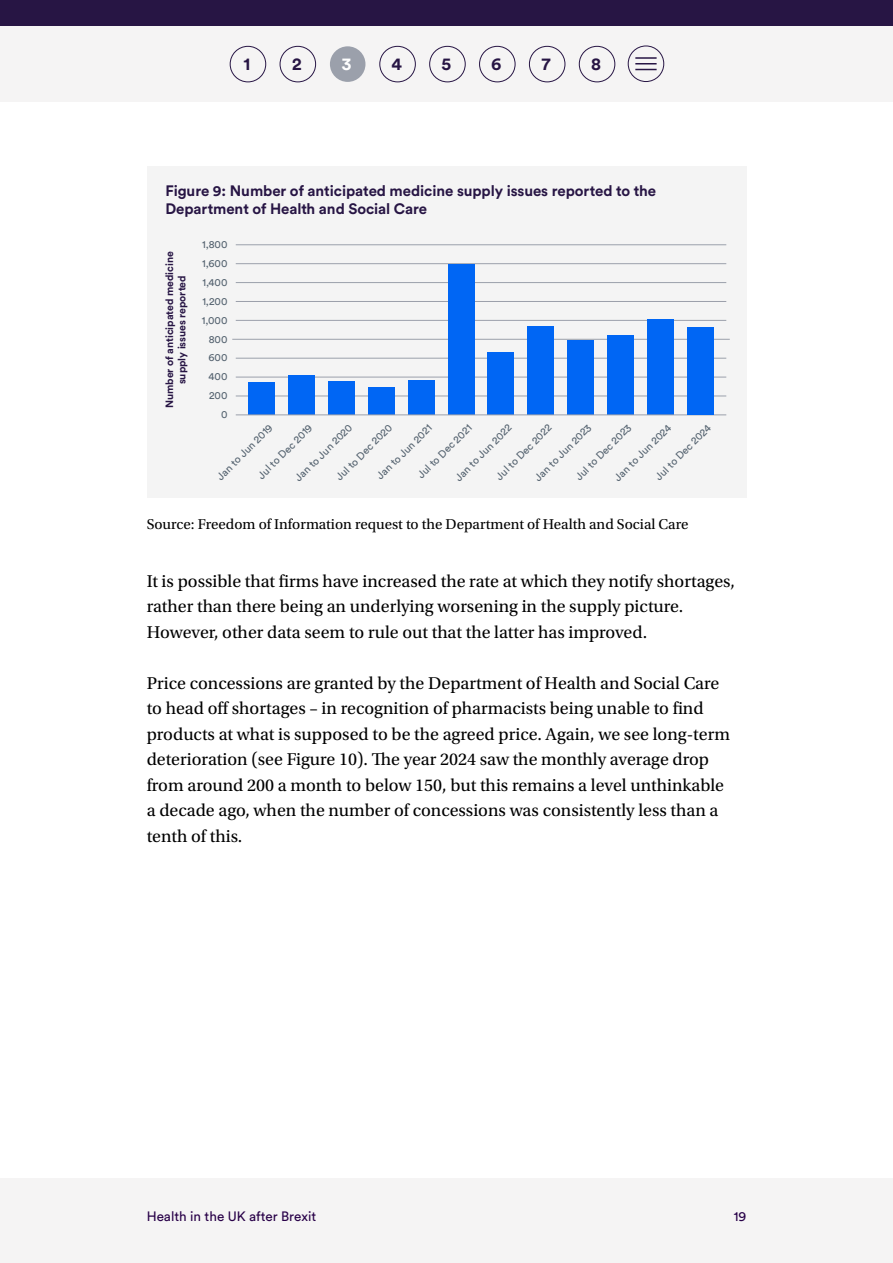
<style>
.page{position:relative;width:893px;height:1263px;background:#fff}
.page>*{position:absolute;margin:0;border:0;box-sizing:border-box;transform-origin:0 0}
.Body_text{font:18px/25.5px "Utopia Std";color:#000}
.t1{font:700 17.55px "Circular Pro";color:#271544}
.t2{font:700 17.55px "Circular Pro";color:#fff}
.t3{font:700 15px/18px "Circular Pro";letter-spacing:-.005em;color:#271544}
.Source_Note{font:15px "Utopia Std";color:#000}
.t4{font:13.5px "Circular Pro";color:#280048}
.t5{font:10.5px "Circular Pro";letter-spacing:-.005em;color:#556370}
.t6{font:700 10.5px/12.6px "Circular Pro";letter-spacing:-.005em;color:#271544;text-align:center}
</style>
<div class="page">
<div style="left:0;top:0;width:893px;height:26px;background:#271544"></div>
<div style="left:0;top:26px;width:893px;height:76px;background:#f5f4f4"></div>
<div style="left:0;top:1179px;width:893px;height:84px;background:#f5f4f4"></div>
<div style="left:330px;top:46px;width:35px;height:36px;background:#9ba0ab;border-radius:50%"></div>
<div style="left:628px;top:46px;width:36px;height:36px;border:1px solid #271544;border-radius:50%"></div>
<hr style="left:635px;top:57px;width:22px;height:2px;background:#271544">
<hr style="left:635px;top:63px;width:22px;height:2px;background:#271544">
<svg style="left:635px;top:69px;width:22px;height:1px"></svg>
<div style="left:230px;top:46px;width:36px;height:36px;border:1px solid #271544;border-radius:50%"></div>
<div style="left:280px;top:46px;width:36px;height:36px;border:1px solid #271544;border-radius:50%"></div>
<div style="left:379px;top:46px;width:37px;height:36px;border:1px solid #271544;border-radius:50%"></div>
<div style="left:429px;top:46px;width:36px;height:36px;border:1px solid #271544;border-radius:50%"></div>
<div style="left:479px;top:46px;width:36px;height:36px;border:1px solid #271544;border-radius:50%"></div>
<div style="left:529px;top:46px;width:36px;height:36px;border:1px solid #271544;border-radius:50%"></div>
<div style="left:579px;top:46px;width:36px;height:36px;border:1px solid #271544;border-radius:50%"></div>
<div style="left:147px;top:166px;width:599px;height:331px;background:#f4f4f4"></div>
<hr style="left:236px;top:244px;width:490px;height:1px;background:#9ba0ab">
<hr style="left:236px;top:263px;width:490px;height:1px;background:#9ba0ab">
<hr style="left:236px;top:282px;width:490px;height:1px;background:#9ba0ab">
<hr style="left:236px;top:301px;width:490px;height:1px;background:#9ba0ab">
<hr style="left:236px;top:320px;width:490px;height:1px;background:#9ba0ab">
<hr style="left:232px;top:339px;width:498px;height:1px;background:#9ba0ab">
<hr style="left:236px;top:358px;width:490px;height:1px;background:#9ba0ab">
<hr style="left:236px;top:377px;width:490px;height:1px;background:#9ba0ab">
<hr style="left:236px;top:396px;width:490px;height:1px;background:#9ba0ab">
<div style="left:647px;top:319px;width:27px;height:96px;background:#0066f4"></div>
<div style="left:607px;top:335px;width:27px;height:80px;background:#0066f4"></div>
<div style="left:567px;top:340px;width:27px;height:75px;background:#0066f4"></div>
<div style="left:527px;top:326px;width:27px;height:89px;background:#0066f4"></div>
<div style="left:488px;top:352px;width:26px;height:63px;background:#0066f4"></div>
<div style="left:448px;top:264px;width:26px;height:151px;background:#0066f4"></div>
<div style="left:408px;top:380px;width:26px;height:35px;background:#0066f4"></div>
<div style="left:368px;top:387px;width:27px;height:28px;background:#0066f4"></div>
<div style="left:328px;top:381px;width:27px;height:34px;background:#0066f4"></div>
<div style="left:288px;top:376px;width:27px;height:39px;background:#0066f4"></div>
<div style="left:248px;top:382px;width:27px;height:33px;background:#0066f4"></div>
<hr style="left:236px;top:414px;width:490px;height:1px;background:#9ba0ab">
<div style="left:687px;top:327px;width:27px;height:88px;background:#0066f4"></div>
<p class="t1" style="left:244px;top:52px;width:8px">1</p>
<p class="t1" style="left:292px;top:52px;width:11px">2</p>
<p class="t2" style="left:342px;top:52px;width:11px">3</p>
<p class="t1" style="left:391px;top:52px;width:12px">4</p>
<p class="t1" style="left:442px;top:52px;width:11px">5</p>
<p class="t1" style="left:491px;top:52px;width:12px">6</p>
<p class="t1" style="left:542px;top:52px;width:10px">7</p>
<p class="t1" style="left:591px;top:52px;width:11px">8</p>
<p class="t3" style="left:165px;top:181px;width:492px">Figure 9: Number of anticipated medicine supply issues reported to the<br>Department of Health and Social Care</p>
<p class="t6" style="left:163px;top:408px;width:158px;rotate:-90deg">Number of anticipated medicine supply issues reported</p>
<p class="t5" style="left:221px;top:407px;width:8px">0</p>
<p class="t5" style="left:202px;top:237px;width:27px">1,800</p>
<p class="t5" style="left:202px;top:256px;width:27px">1,600</p>
<p class="t5" style="left:202px;top:275px;width:27px">1,400</p>
<p class="t5" style="left:202px;top:294px;width:27px">1,200</p>
<p class="t5" style="left:202px;top:313px;width:27px">1,000</p>
<p class="t5" style="left:209px;top:332px;width:20px">800</p>
<p class="t5" style="left:209px;top:351px;width:20px">600</p>
<p class="t5" style="left:209px;top:370px;width:20px">400</p>
<p class="t5" style="left:209px;top:388px;width:20px">200</p>
<p class="t5" style="left:652px;top:473px;width:76px;rotate:-45deg">Jul to Dec 2024</p>
<p class="Source_Note" style="left:147px;top:516px;width:543px">Source: Freedom of Information request to the Department of Health and Social Care</p>
<p class="t5" style="left:611px;top:474px;width:77px;rotate:-45deg">Jan to Jun 2024</p>
<p class="t5" style="left:493px;top:473px;width:75px;rotate:-45deg">Jul to Dec 2022</p>
<p class="t5" style="left:452px;top:474px;width:77px;rotate:-45deg">Jan to Jun 2022</p>
<p class="t5" style="left:333px;top:474px;width:76px;rotate:-45deg">Jul to Dec 2020</p>
<p class="t5" style="left:254px;top:472px;width:74px;rotate:-45deg">Jul to Dec 2019</p>
<p class="t5" style="left:292px;top:475px;width:78px;rotate:-45deg">Jan to Jun 2020</p>
<p class="t5" style="left:214px;top:473px;width:75px;rotate:-45deg">Jan to Jun 2019</p>
<p class="t5" style="left:531px;top:474px;width:77px;rotate:-45deg">Jan to Jun 2023</p>
<p class="t5" style="left:572px;top:473px;width:75px;rotate:-45deg">Jul to Dec 2023</p>
<p class="t5" style="left:373px;top:473px;width:75px;rotate:-45deg">Jan to Jun 2021</p>
<p class="t5" style="left:414px;top:472px;width:73px;rotate:-45deg">Jul to Dec 2021</p>
<p class="Body_text" style="left:147px;top:568px;width:590px">It is possible that firms have increased the rate at which they notify shortages, rather than there being an underlying worsening in the supply picture.<br>However, other data seem to rule out that the latter has improved.</p>
<p class="Body_text" style="left:147px;top:670px;width:585px">Price concessions are granted by the Department of Health and Social Care to head off shortages – in recognition of pharmacists being unable to find products at what is supposed to be the agreed price. Again, we see long-term deterioration (see Figure 10). The year 2024 saw the monthly average drop from around 200 a month to below 150, but this remains a level unthinkable a decade ago, when the number of concessions was consistently less than a tenth of this.</p>
<p class="t4" style="left:147px;top:1207px;width:171px">Health in the UK after Brexit</p>
<p class="t4" style="left:734px;top:1207px;width:14px">19</p>
</div>
